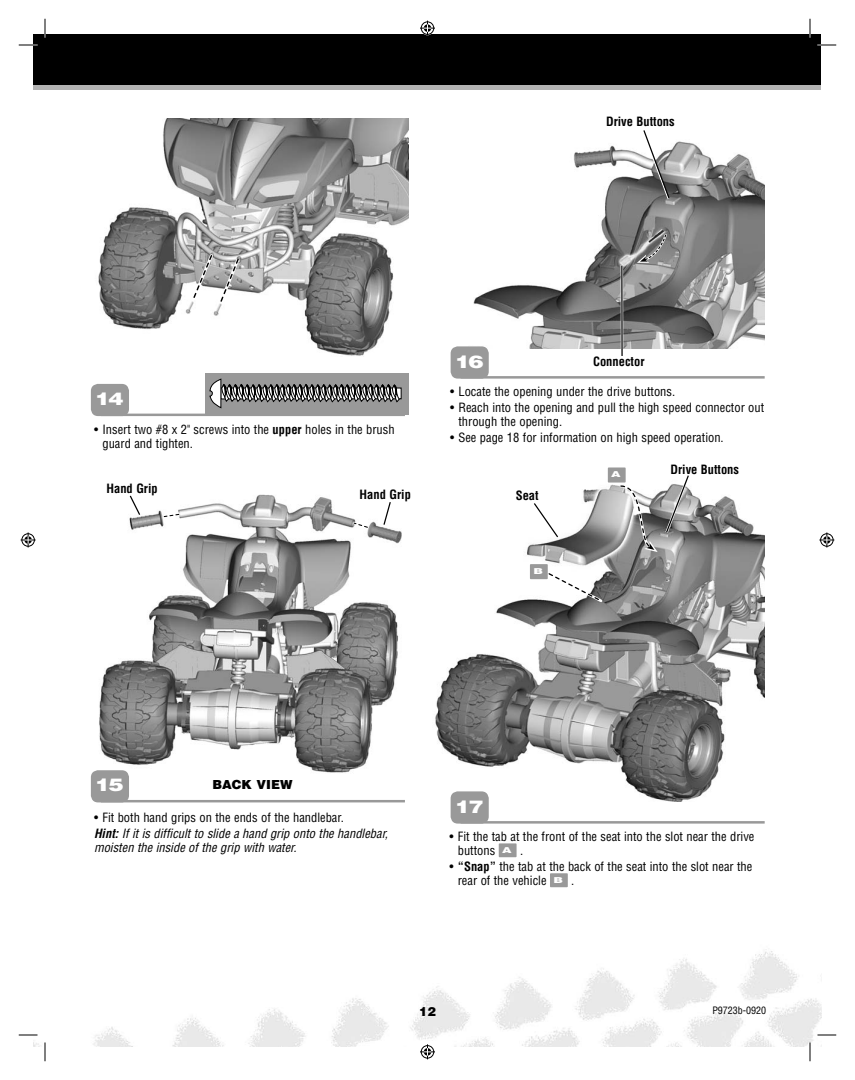
<style>
.page{position:relative;width:855px;height:1080px;background:#fff}
.page>*{position:absolute;margin:0;border:0;box-sizing:border-box;transform-origin:0 0}
.t1{font:900 17.5px "Helvetica LT Std";letter-spacing:-.08em;color:#fff;scale:1.3 1}
.t2{font:condensed 12.5px/13.8px "Helvetica LT Std";color:#000}
.t3{font:italic condensed 12.5px/16.2px "Helvetica LT Std";color:#000}
.t4{font:700 condensed 12.5px "Helvetica LT Std";color:#000}
.t5{font:900 12.5px "Helvetica LT Std";color:#000}
.t6{font:condensed 10px "Helvetica LT Std";color:#000}
.t7{font:900 8.12px "Helvetica LT Std";color:#fff;scale:1.5 1}
.s1{font-weight:700}
.s2{font-style:normal}
.s3{font-weight:900;font-stretch:normal;font-size:8.12px;color:#fff}
</style>
<div class="page">
<img style="left:34px;top:849px;width:787px;height:197px">
<div style="left:34px;top:84px;width:787px;height:6px;background:#b3b3b3"></div>
<div style="left:34px;top:34px;width:787px;height:50px;background:#000"></div>
<div style="left:499px;top:843px;width:18px;height:14px;background:#999"></div>
<div style="left:550px;top:873px;width:18px;height:14px;background:#999"></div>
<img style="left:435px;top:476px;width:329px;height:331px">
<svg style="left:543px;top:569px;width:62px;height:35px"></svg>
<svg style="left:533px;top:502px;width:26px;height:37px"></svg>
<div style="left:608px;top:468px;width:18px;height:15px;background:#999"></div>
<div style="left:530px;top:564px;width:18px;height:15px;background:#999"></div>
<svg style="left:618px;top:472px;width:74px;height:80px"></svg>
<img style="left:90px;top:494px;width:312px;height:285px">
<svg style="left:352px;top:520px;width:18px;height:10px"></svg>
<svg style="left:162px;top:512px;width:19px;height:7px"></svg>
<svg style="left:129px;top:494px;width:12px;height:22px"></svg>
<svg style="left:382px;top:501px;width:10px;height:25px"></svg>
<div style="left:91px;top:384px;width:38px;height:32px;background:#999;border-radius:7px"></div>
<hr style="left:101px;top:414px;width:304px;height:2px;background:#999">
<div style="left:91px;top:770px;width:38px;height:32px;background:#999;border-radius:7px"></div>
<hr style="left:101px;top:800px;width:304px;height:2px;background:#999">
<img style="left:98px;top:119px;width:311px;height:237px">
<svg style="left:190px;top:252px;width:52px;height:53px"></svg>
<div style="left:205px;top:373px;width:204px;height:42px;background:#999"></div>
<div style="left:221px;top:388px;width:180px;height:11px;border:1px solid #000"></div>
<svg style="left:209px;top:379px;width:191px;height:29px"></svg>
<div style="left:451px;top:791px;width:38px;height:33px;background:#999;border-radius:7px"></div>
<hr style="left:461px;top:821px;width:304px;height:3px;background:#999">
<img style="left:452px;top:141px;width:313px;height:208px">
<svg style="left:637px;top:232px;width:32px;height:31px"></svg>
<svg style="left:642px;top:130px;width:29px;height:70px"></svg>
<hr style="left:621px;top:265px;width:2px;height:92px;background:#fff">
<hr style="left:621px;top:266px;width:2px;height:90px;background:#000">
<div style="left:451px;top:346px;width:38px;height:33px;background:#999;border-radius:7px"></div>
<hr style="left:461px;top:376px;width:304px;height:3px;background:#999">
<svg style="left:19px;top:44px;width:19px;height:2px"></svg>
<svg style="left:818px;top:44px;width:18px;height:2px"></svg>
<svg style="left:19px;top:1034px;width:19px;height:2px"></svg>
<svg style="left:818px;top:1034px;width:18px;height:2px"></svg>
<svg style="left:44px;top:19px;width:2px;height:19px"></svg>
<svg style="left:44px;top:1042px;width:2px;height:19px"></svg>
<svg style="left:809px;top:19px;width:2px;height:19px"></svg>
<svg style="left:809px;top:1042px;width:2px;height:19px"></svg>
<svg style="left:420px;top:21px;width:15px;height:15px"></svg>
<svg style="left:420px;top:1044px;width:15px;height:15px"></svg>
<svg style="left:21px;top:532px;width:15px;height:16px"></svg>
<svg style="left:819px;top:532px;width:15px;height:16px"></svg>
<p class="t4" style="left:606px;top:117px;width:70px">Drive Buttons</p>
<h1 class="t1" style="left:95px;top:393px;width:23px">14</h1>
<p class="t2" style="left:102px;top:424px;width:294px;text-indent:-8px">• Insert two #8 x 2" screws into the <span class="s1">upper</span> holes in the brush guard and tighten.</p>
<p class="t4" style="left:107px;top:484px;width:53px">Hand Grip</p>
<p class="t4" style="left:360px;top:490px;width:53px">Hand Grip</p>
<h1 class="t1" style="left:455px;top:355px;width:23px">16</h1>
<p class="t4" style="left:593px;top:357px;width:53px">Connector</p>
<p class="t2" style="left:450px;top:386px;width:227px">• Locate the opening under the drive buttons.</p>
<p class="t2" style="left:458px;top:403px;width:307px;text-indent:-8px">• Reach into the opening and pull the high speed connector out through the opening.</p>
<p class="t2" style="left:450px;top:433px;width:275px">• See page 18 for information on high speed operation.</p>
<p class="t4" style="left:516px;top:490px;width:24px">Seat</p>
<p class="t7" style="left:533px;top:568px;width:8px">B</p>
<p class="t7" style="left:611px;top:471px;width:8px">A</p>
<p class="t4" style="left:670px;top:465px;width:70px">Drive Buttons</p>
<h1 class="t1" style="left:95px;top:779px;width:23px">15</h1>
<p class="t5" style="left:212px;top:780px;width:82px">BACK VIEW</p>
<p class="t3" style="left:94px;top:811px;width:298px"><span class="s2">• Fit both hand grips on the ends of the handlebar.<br></span><span class="s1">Hint:</span> If it is difficult to slide a hand grip onto the handlebar,</p>
<p class="t3" style="left:94px;top:841px;width:207px">moisten the inside of the grip with water.</p>
<h1 class="t1" style="left:455px;top:800px;width:23px">17</h1>
<p class="t2" style="left:458px;top:831px;width:298px;text-indent:-8px">• Fit the tab at the front of the seat into the slot near the drive buttons <span class="s3">A</span> .</p>
<p class="t2" style="left:458px;top:861px;width:296px;text-indent:-8px">• <span class="s1">“Snap”</span> the tab at the back of the seat into the slot near the rear of the vehicle <span class="s3">B</span> .</p>
<p class="t5" style="left:419px;top:1007px;width:18px">12</p>
<p class="t6" style="left:712px;top:1007px;width:55px">P9723b-0920</p>
</div>
